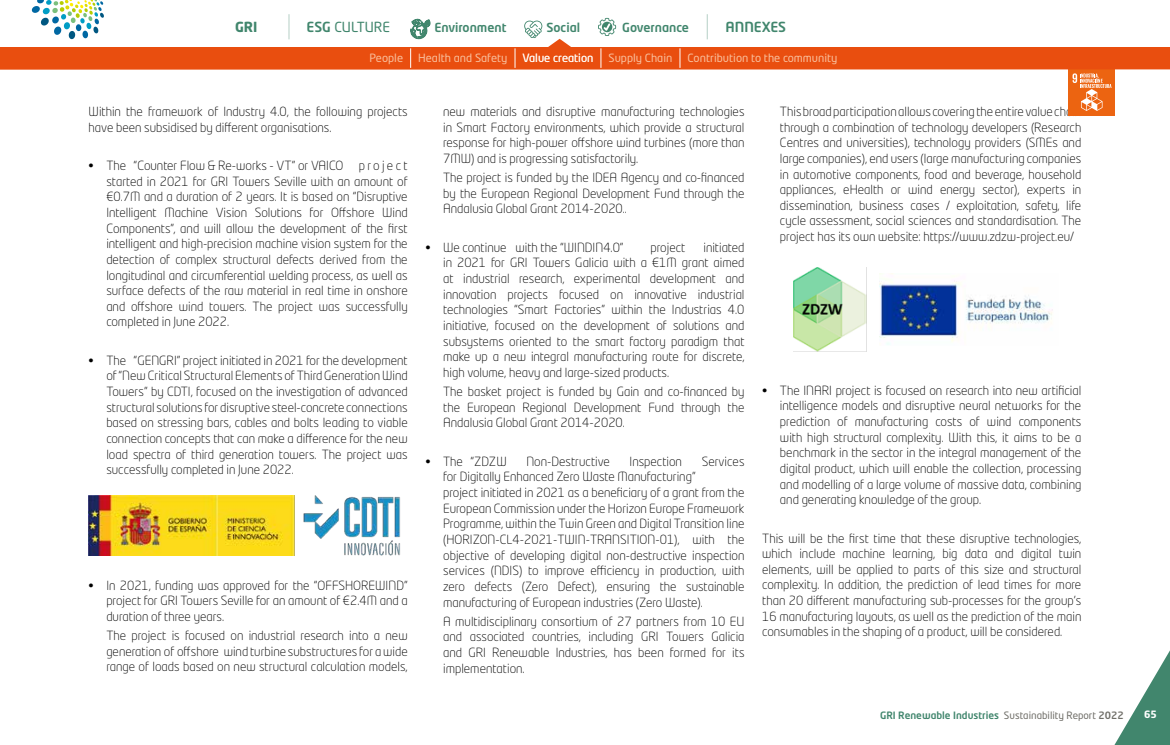
<style>
.page{position:relative;width:1170px;height:745px;background:#fff}
.page>*{position:absolute;margin:0;border:0;box-sizing:border-box;transform-origin:0 0}
.t1{font:13.75px "Neo Tech Std";color:#41866d}
.t2{font:500 13.75px "Neo Tech Std";color:#41866d}
.t3{font:700 13.75px "Neo Tech Std";color:#41866d}
.t4{font:300 12.5px/15.6px "Neo Tech Std";color:#000;text-align:justify}
.t5{font:500 12.38px "Neo Tech Std";color:#41866d}
.t6{font:11.25px "Neo Tech Std";color:#f9bf9c}
.t7{font:11.25px "Neo Tech Std";color:#fff}
.t8{font:500 10px "Neo Tech Std";color:#41866d}
.t9{font:700 10px "Neo Tech Std";color:#fff}
.s1{font-weight:500}
.s2{font-weight:400;color:#6f6e68}
.s3{color:#6f6e68}
</style>
<div class="page">
<img style="left:89px;top:495px;width:311px;height:60px">
<img style="left:793px;top:267px;width:73px;height:84px">
<img style="left:879px;top:273px;width:174px;height:72px">
<div style="left:1067px;top:70px;width:47px;height:46px;background:#ec6411"></div>
<svg style="left:1072px;top:73px;width:39px;height:38px"></svg>
<div style="left:0;top:0;width:1169px;height:70px;background:#e94e0f"></div>
<div style="left:0;top:0;width:1169px;height:46px;background:#fff"></div>
<svg style="left:600px;top:48px;width:1px;height:20px"></svg>
<svg style="left:410px;top:48px;width:1px;height:20px"></svg>
<svg style="left:679px;top:48px;width:1px;height:20px"></svg>
<svg style="left:514px;top:48px;width:1px;height:20px"></svg>
<svg style="left:32px;top:0;width:72px;height:39px"></svg>
<svg style="left:288px;top:14px;width:1px;height:25px"></svg>
<svg style="left:706px;top:14px;width:1px;height:25px"></svg>
<svg style="left:410px;top:19px;width:20px;height:20px"></svg>
<svg style="left:523px;top:20px;width:49px;height:27px"></svg>
<svg style="left:598px;top:18px;width:18px;height:18px"></svg>
<svg style="left:1115px;top:652px;width:54px;height:92px"></svg>
<p class="t3" style="left:235px;top:18px;width:24px">GRI</p>
<p class="t1" style="left:306px;top:19px;width:85px"><span class="s1">ESG</span> CULTURE</p>
<p class="t5" style="left:434px;top:20px;width:74px">Environment</p>
<p class="t5" style="left:546px;top:20px;width:35px">Social</p>
<p class="t5" style="left:622px;top:20px;width:68px">Governance</p>
<p class="t2" style="left:725px;top:19px;width:62px">ANNEXES</p>
<p class="t7" style="left:522px;top:51px;width:72px">Value creation</p>
<p class="t6" style="left:369px;top:51px;width:35px">People</p>
<p class="t6" style="left:418px;top:51px;width:91px">Health and Safety</p>
<p class="t6" style="left:608px;top:51px;width:65px">Supply Chain</p>
<p class="t6" style="left:687px;top:51px;width:151px">Contribution to the community</p>
<p class="t4" style="left:89px;top:103px;width:320px">Within the framework of Industry 4.0, the following projects have been subsidised by different organisations.</p>
<p class="t4" style="left:106px;top:157px;width:303px;text-indent:-18px">• The “Counter Flow &amp; Re-works - VT” or VAICO p r o j e c t started in 2021 for GRI Towers Seville with an amount of €0.7M and a duration of 2 years. It is based on “Disruptive Intelligent Machine Vision Solutions for Offshore Wind Components”, and will allow the development of the first intelligent and high-precision machine vision system for the detection of complex structural defects derived from the longitudinal and circumferential welding process, as well as surface defects of the raw material in real time in onshore and offshore wind towers. The project was successfully completed in June 2022.</p>
<p class="t4" style="left:106px;top:352px;width:303px;text-indent:-18px">• The “GENGRI” project initiated in 2021 for the development of “New Critical Structural Elements of Third Generation Wind Towers” by CDTI, focused on the investigation of advanced structural solutions for disruptive steel-concrete connections based on stressing bars, cables and bolts leading to viable connection concepts that can make a difference for the new load spectra of third generation towers. The project was successfully completed in June 2022.</p>
<p class="t4" style="left:106px;top:576px;width:303px;text-indent:-18px">• In 2021, funding was approved for the “OFFSHOREWIND” project for GRI Towers Seville for an amount of €2.4M and a duration of three years.</p>
<p class="t4" style="left:106px;top:627px;width:303px">The project is focused on industrial research into a new generation of offshore wind turbine substructures for a wide range of loads based on new structural calculation models,</p>
<p class="t4" style="left:443px;top:103px;width:303px">new materials and disruptive manufacturing technologies in Smart Factory environments, which provide a structural response for high-power offshore wind turbines (more than 7MW) and is progressing satisfactorily.</p>
<p class="t4" style="left:443px;top:169px;width:303px">The project is funded by the IDEA Agency and co-financed by the European Regional Development Fund through the Andalusia Global Grant 2014-2020..</p>
<p class="t4" style="left:425px;top:239px;width:200px">• We continue with the “WINDIN4.0”</p>
<p class="t4" style="left:650px;top:239px;width:36px">project</p>
<p class="t4" style="left:443px;top:239px;width:303px;text-indent:260px">initiated in 2021 for GRI Towers Galicia with a €1M grant aimed at industrial research, experimental development and innovation projects focused on innovative industrial technologies “Smart Factories” within the Industrias 4.0 initiative, focused on the development of solutions and subsystems oriented to the smart factory paradigm that make up a new integral manufacturing route for discrete, high volume, heavy and large-sized products.</p>
<p class="t4" style="left:443px;top:383px;width:303px">The basket project is funded by Gain and co-financed by the European Regional Development Fund through the Andalusia Global Grant 2014-2020.</p>
<p class="t4" style="left:425px;top:453px;width:83px">• The “ZDZW</p>
<p class="t4" style="left:526px;top:453px;width:85px">Non-Destructive</p>
<p class="t4" style="left:629px;top:453px;width:54px">Inspection</p>
<p class="t4" style="left:701px;top:453px;width:44px">Services</p>
<p class="t4" style="left:443px;top:468px;width:303px;text-align:left">for Digitally Enhanced Zero Waste Manufacturing”<br>project initiated in 2021 as a beneficiary of a grant from the European Commission under the Horizon Europe Framework Programme, within the Twin Green and Digital Transition line (HORIZON-CL4-2021-TWIN-TRANSITION-01), with the objective of developing digital non-destructive inspection services (NDIS) to improve efficiency in production, with zero defects (Zero Defect), ensuring the sustainable manufacturing of European industries (Zero Waste).</p>
<p class="t4" style="left:443px;top:613px;width:303px">A multidisciplinary consortium of 27 partners from 10 EU and associated countries, including GRI Towers Galicia and GRI Renewable Industries, has been formed for its implementation.</p>
<p class="t4" style="left:780px;top:103px;width:303px">This broad participation allows covering the entire value chain through a combination of technology developers (Research Centres and universities), technology providers (SMEs and large companies), end users (large manufacturing companies in automotive components, food and beverage, household appliances, eHealth or wind energy sector), experts in dissemination, business cases / exploitation, safety, life cycle assessment, social sciences and standardisation. The project has its own website: https://www.zdzw-project.eu/</p>
<p class="t4" style="left:780px;top:382px;width:303px;text-indent:-18px">• The INARI project is focused on research into new artificial intelligence models and disruptive neural networks for the prediction of manufacturing costs of wind components with high structural complexity. With this, it aims to be a benchmark in the sector in the integral management of the digital product, which will enable the collection, processing and modelling of a large volume of massive data, combining and generating knowledge of the group.</p>
<p class="t4" style="left:762px;top:529px;width:320px">This will be the first time that these disruptive technologies, which include machine learning, big data and digital twin elements, will be applied to parts of this size and structural complexity. In addition, the prediction of lead times for more than 20 different manufacturing sub-processes for the group’s 16 manufacturing layouts, as well as the prediction of the main consumables in the shaping of a product, will be considered.</p>
<p class="t8" style="left:879px;top:708px;width:245px">GRI Renewable Industries <span class="s2">Sustainability Report</span> <span class="s3">2022</span></p>
<p class="t9" style="left:1143px;top:707px;width:14px">65</p>
</div>
